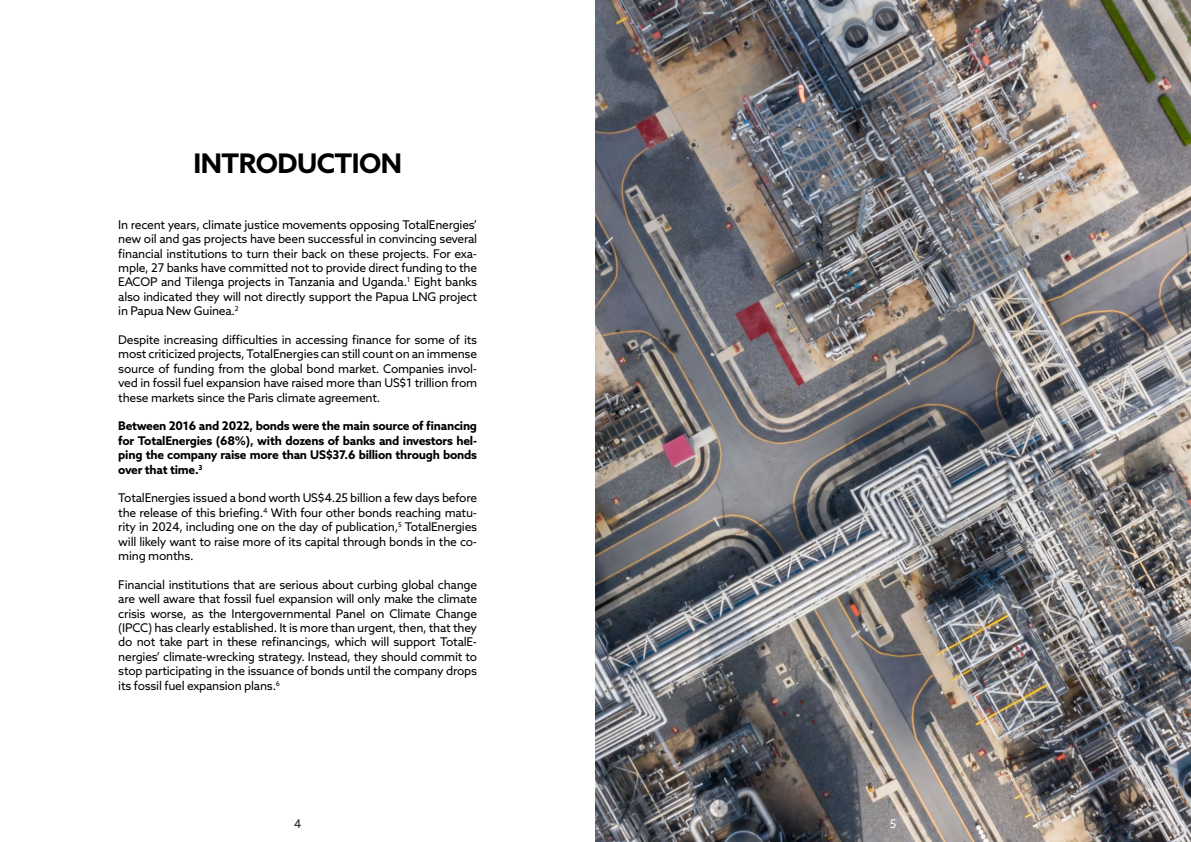
<style>
.page{position:relative;width:1191px;height:842px;background:#fff}
.page>*{position:absolute;margin:0;border:0;box-sizing:border-box;transform-origin:0 0}
.t1{font:700 27px "Azo Sans";letter-spacing:-.02em;color:#000}
.t2{font:12px/14.4px "Azo Sans";letter-spacing:-.02em;color:#000;text-align:justify}
.t3{font:700 12px/14.4px "Azo Sans";letter-spacing:-.02em;color:#000;text-align:justify}
.t4{font:12px "Azo Sans";color:#252625}
.t5{font:12px "Azo Sans";color:#fff}
</style>
<div class="page">
<img style="left:595px;top:0;width:596px;height:842px">
<h1 class="t1" style="left:193px;top:152px;width:210px">INTRODUCTION</h1>
<p class="t2" style="left:118px;top:218px;width:360px">In recent years, climate justice movements opposing TotalEnergies’ new oil and gas projects have been successful in convincing several financial institutions to turn their back on these projects. For exa&shy;mple, 27 banks have committed not to provide direct funding to the EACOP and Tilenga projects in Tanzania and Uganda.<sup>1</sup> Eight banks also indicated they will not directly support the Papua LNG project in Papua New Guinea.<sup>2</sup></p>
<p class="t2" style="left:118px;top:333px;width:360px">Despite increasing difficulties in accessing finance for some of its most criticized projects, TotalEnergies can still count on an immense source of funding from the global bond market. Companies invol&shy;ved in fossil fuel expansion have raised more than US$1 trillion from these markets since the Paris climate agreement.</p>
<p class="t3" style="left:118px;top:420px;width:360px">Between 2016 and 2022, bonds were the main source of financing for TotalEnergies (68%), with dozens of banks and investors hel&shy;ping the company raise more than US$37.6 billion through bonds over that time.<sup>3</sup></p>
<p class="t2" style="left:118px;top:492px;width:360px">TotalEnergies issued a bond worth US$4.25 billion a few days before the release of this briefing.<sup>4</sup> With four other bonds reaching matu&shy;rity in 2024, including one on the day of publication,<sup>5</sup> TotalEnergies will likely want to raise more of its capital through bonds in the co&shy;ming months.</p>
<p class="t2" style="left:118px;top:578px;width:360px">Financial institutions that are serious about curbing global change are well aware that fossil fuel expansion will only make the climate crisis worse, as the Intergovernmental Panel on Climate Change (IPCC) has clearly established. It is more than urgent, then, that they do not take part in these refinancings, which will support TotalE&shy;nergies’ climate-wrecking strategy. Instead, they should commit to stop participating in the issuance of bonds until the company drops its fossil fuel expansion plans.<sup>6</sup></p>
<p class="t4" style="left:294px;top:819px;width:9px">4</p>
<p class="t5" style="left:890px;top:819px;width:8px">5</p>
</div>
